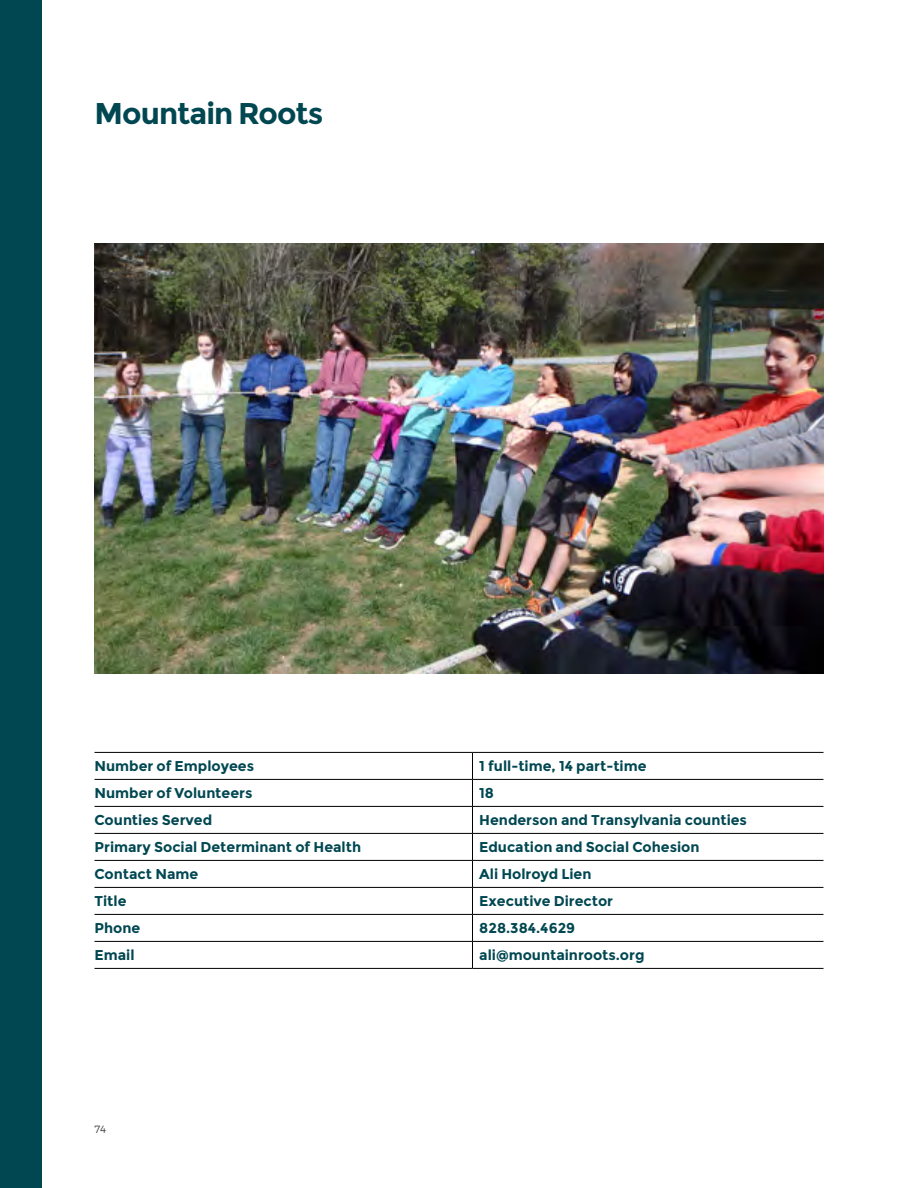
<style>
.page{position:relative;width:918px;height:1188px;background:#fff}
.page>*{position:absolute;margin:0;border:0;box-sizing:border-box;transform-origin:0 0}
.t1{font:700 30px "Montserrat";letter-spacing:-.03em;color:#014751}
.t2{font:700 14.25px "Montserrat";color:#014751}
.t3{font:300 10.5px "Montserrat";color:#414042}
</style>
<div class="page">
<img style="left:94px;top:243px;width:730px;height:431px">
<hr style="left:94px;top:752px;width:378px;height:1px;background:#000">
<hr style="left:472px;top:752px;width:352px;height:1px;background:#000">
<hr style="left:94px;top:779px;width:378px;height:1px;background:#000">
<hr style="left:472px;top:779px;width:352px;height:1px;background:#000">
<hr style="left:94px;top:806px;width:378px;height:1px;background:#000">
<hr style="left:472px;top:806px;width:352px;height:1px;background:#000">
<hr style="left:94px;top:833px;width:378px;height:1px;background:#000">
<hr style="left:472px;top:833px;width:352px;height:1px;background:#000">
<hr style="left:94px;top:860px;width:378px;height:1px;background:#000">
<hr style="left:472px;top:860px;width:352px;height:1px;background:#000">
<hr style="left:94px;top:887px;width:378px;height:1px;background:#000">
<hr style="left:472px;top:887px;width:352px;height:1px;background:#000">
<hr style="left:94px;top:914px;width:378px;height:1px;background:#000">
<hr style="left:472px;top:914px;width:352px;height:1px;background:#000">
<hr style="left:94px;top:941px;width:378px;height:1px;background:#000">
<hr style="left:472px;top:941px;width:352px;height:1px;background:#000">
<svg style="left:472px;top:753px;width:1px;height:215px"></svg>
<hr style="left:94px;top:968px;width:378px;height:1px;background:#000">
<hr style="left:472px;top:968px;width:352px;height:1px;background:#000">
<div style="left:0;top:0;width:41px;height:1188px;background:#014751"></div>
<h1 class="t1" style="left:94px;top:95px;width:230px">Mountain Roots</h1>
<p class="t2" style="left:94px;top:757px;width:161px">Number of Employees</p>
<p class="t2" style="left:479px;top:757px;width:169px">1 full-time, 14 part-time</p>
<p class="t2" style="left:94px;top:784px;width:159px">Number of Volunteers</p>
<p class="t2" style="left:479px;top:784px;width:16px">18</p>
<p class="t2" style="left:94px;top:811px;width:119px">Counties Served</p>
<p class="t2" style="left:479px;top:811px;width:269px">Henderson and Transylvania counties</p>
<p class="t2" style="left:94px;top:838px;width:268px">Primary Social Determinant of Health</p>
<p class="t2" style="left:479px;top:838px;width:222px">Education and Social Cohesion</p>
<p class="t2" style="left:94px;top:865px;width:105px">Contact Name</p>
<p class="t2" style="left:479px;top:865px;width:114px">Ali Holroyd Lien</p>
<p class="t2" style="left:94px;top:892px;width:33px">Title</p>
<p class="t2" style="left:479px;top:892px;width:135px">Executive Director</p>
<p class="t2" style="left:94px;top:919px;width:47px">Phone</p>
<p class="t2" style="left:479px;top:919px;width:98px">828.384.4629</p>
<p class="t2" style="left:94px;top:946px;width:42px">Email</p>
<p class="t2" style="left:479px;top:946px;width:167px">ali@mountainroots.org</p>
<p class="t3" style="left:94px;top:1123px;width:13px">74</p>
</div>
